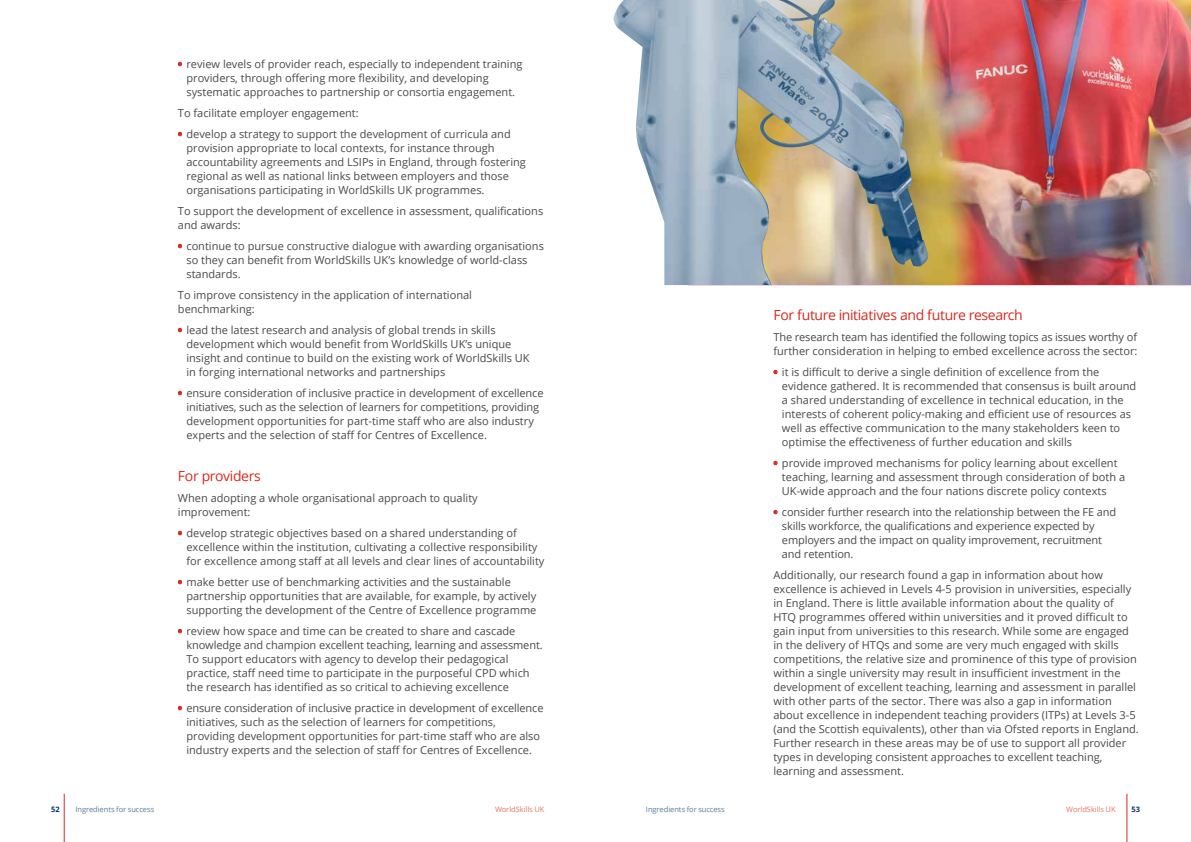
<style>
.page{position:relative;width:1191px;height:842px;background:#fff}
.page>*{position:absolute;margin:0;border:0;box-sizing:border-box;transform-origin:0 0}
.t1{font:14px "Open Sans";letter-spacing:-.03em;color:#da291c}
.t2{font:11px/14px "Open Sans";color:#4a4a49}
.t3{font:7.5px "Open Sans";letter-spacing:-.01em;color:#597d9a}
.t4{font:7.5px "Open Sans";letter-spacing:-.01em;color:#e7746b}
.t5{font:700 7.5px "Open Sans";color:#003764}
.s1{font-weight:700;color:#da291c}
</style>
<div class="page">
<img style="left:929px;top:0;width:262px;height:285px">
<img style="left:613px;top:0;width:316px;height:285px">
<hr style="left:64px;top:794px;width:1px;height:48px;background:#da291c">
<hr style="left:1126px;top:794px;width:1px;height:48px;background:#da291c">
<p class="t2" style="left:186px;top:57px;width:337px;text-indent:-9px"><span class="s1">•</span> review levels of provider reach, especially to independent training providers, through offering more flexibility, and developing systematic approaches to partnership or consortia engagement.</p>
<p class="t2" style="left:178px;top:106px;width:182px">To facilitate employer engagement:</p>
<p class="t2" style="left:186px;top:127px;width:341px;text-indent:-9px"><span class="s1">•</span> develop a strategy to support the development of curricula and provision appropriate to local contexts, for instance through accountability agreements and LSIPs in England, through fostering regional as well as national links between employers and those organisations participating in WorldSkills UK programmes.</p>
<p class="t2" style="left:178px;top:204px;width:367px">To support the development of excellence in assessment, qualifications and awards:</p>
<p class="t2" style="left:186px;top:239px;width:359px;text-indent:-9px"><span class="s1">•</span> continue to pursue constructive dialogue with awarding organisations so they can benefit from WorldSkills UK’s knowledge of world-class standards.</p>
<p class="t2" style="left:178px;top:288px;width:296px">To improve consistency in the application of international benchmarking:</p>
<p class="t2" style="left:186px;top:323px;width:345px;text-indent:-9px"><span class="s1">•</span> lead the latest research and analysis of global trends in skills development which would benefit from WorldSkills UK’s unique insight and continue to build on the existing work of WorldSkills UK in forging international networks and partnerships</p>
<p class="t2" style="left:186px;top:386px;width:359px;text-indent:-9px"><span class="s1">•</span> ensure consideration of inclusive practice in development of excellence initiatives, such as the selection of learners for competitions, providing development opportunities for part-time staff who are also industry experts and the selection of staff for Centres of Excellence.</p>
<p class="t1" style="left:178px;top:466px;width:84px">For providers</p>
<p class="t2" style="left:178px;top:491px;width:301px">When adopting a whole organisational approach to quality improvement:</p>
<p class="t2" style="left:186px;top:526px;width:359px;text-indent:-9px"><span class="s1">•</span> develop strategic objectives based on a shared understanding of excellence within the institution, cultivating a collective responsibility for excellence among staff at all levels and clear lines of accountability</p>
<p class="t2" style="left:186px;top:575px;width:351px;text-indent:-9px"><span class="s1">•</span> make better use of benchmarking activities and the sustainable partnership opportunities that are available, for example, by actively supporting the development of the Centre of Excellence programme</p>
<p class="t2" style="left:186px;top:624px;width:358px;text-indent:-9px"><span class="s1">•</span> review how space and time can be created to share and cascade knowledge and champion excellent teaching, learning and assessment.<br>To support educators with agency to develop their pedagogical practice, staff need time to participate in the purposeful CPD which the research has identified as so critical to achieving excellence</p>
<p class="t2" style="left:186px;top:701px;width:359px;text-indent:-9px"><span class="s1">•</span> ensure consideration of inclusive practice in development of excellence initiatives, such as the selection of learners for competitions, providing development opportunities for part-time staff who are also industry experts and the selection of staff for Centres of Excellence.</p>
<p class="t1" style="left:773px;top:305px;width:251px">For future initiatives and future research</p>
<p class="t2" style="left:773px;top:330px;width:366px">The research team has identified the following topics as issues worthy of further consideration in helping to embed excellence across the sector:</p>
<p class="t2" style="left:782px;top:365px;width:356px;text-indent:-9px"><span class="s1">•</span> it is difficult to derive a single definition of excellence from the evidence gathered. It is recommended that consensus is built around a shared understanding of excellence in technical education, in the interests of coherent policy-making and efficient use of resources as well as effective communication to the many stakeholders keen to optimise the effectiveness of further education and skills</p>
<p class="t2" style="left:782px;top:456px;width:345px;text-indent:-9px"><span class="s1">•</span> provide improved mechanisms for policy learning about excellent teaching, learning and assessment through consideration of both a<br>UK-wide approach and the four nations discrete policy contexts</p>
<p class="t2" style="left:782px;top:505px;width:336px;text-indent:-9px"><span class="s1">•</span> consider further research into the relationship between the FE and skills workforce, the qualifications and experience expected by employers and the impact on quality improvement, recruitment and retention.</p>
<p class="t2" style="left:773px;top:568px;width:367px">Additionally, our research found a gap in information about how excellence is achieved in Levels 4-5 provision in universities, especially in England. There is little available information about the quality of HTQ programmes offered within universities and it proved difficult to gain input from universities to this research. While some are engaged in the delivery of HTQs and some are very much engaged with skills competitions, the relative size and prominence of this type of provision within a single university may result in insufficient investment in the development of excellent teaching, learning and assessment in parallel with other parts of the sector. There was also a gap in information about excellence in independent teaching providers (ITPs) at Levels 3-5 (and the Scottish equivalents), other than via Ofsted reports in England.<br>Further research in these areas may be of use to support all provider types in developing consistent approaches to excellent teaching, learning and assessment.</p>
<p class="t5" style="left:51px;top:804px;width:10px">52</p>
<p class="t3" style="left:75px;top:804px;width:80px">Ingredients for success</p>
<p class="t4" style="left:495px;top:804px;width:51px">WorldSkills UK</p>
<p class="t3" style="left:646px;top:804px;width:80px">Ingredients for success</p>
<p class="t4" style="left:1066px;top:804px;width:51px">WorldSkills UK</p>
<p class="t5" style="left:1131px;top:804px;width:10px">53</p>
</div>
